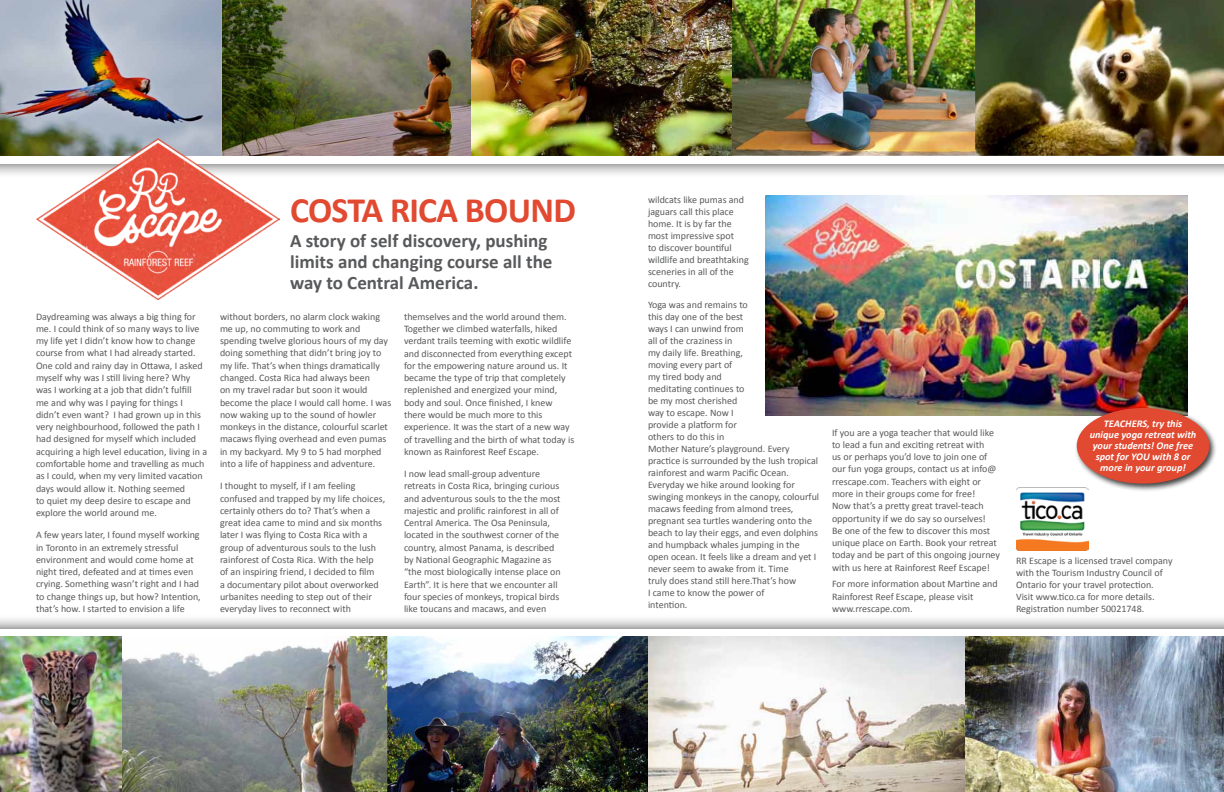
<style>
.page{position:relative;width:1224px;height:792px;background:#fff}
.page>*{position:absolute;margin:0;border:0;box-sizing:border-box;transform-origin:0 0}
.t1{font:700 35.8px "Calibri";letter-spacing:-.02em;color:#e14931}
.t2{font:700 19px/21px "Calibri";color:#58595b}
.t3{font:italic 700 10.3px/11.2px "Calibri";color:#fff;text-align:center}
.t4{font:10px/12.3px "Calibri";color:#58595b}
</style>
<div class="page">
<div style="left:0;top:0;width:1224px;height:178px;background:#000;opacity:.75"></div>
<div style="left:0;top:0;width:1224px;height:163px;background:#fff"></div>
<div style="left:0;top:614px;width:1224px;height:178px;background:#000;opacity:.75"></div>
<div style="left:0;top:629px;width:1224px;height:163px;background:#fff"></div>
<img style="left:732px;top:0;width:243px;height:156px">
<img style="left:222px;top:0;width:249px;height:156px">
<img style="left:975px;top:0;width:249px;height:156px">
<img style="left:121px;top:636px;width:266px;height:156px">
<img style="left:648px;top:636px;width:576px;height:156px">
<img style="left:0;top:0;width:222px;height:156px">
<img style="left:471px;top:0;width:261px;height:156px">
<img style="left:0;top:636px;width:121px;height:156px">
<img style="left:1016px;top:488px;width:72px;height:63px">
<img style="left:387px;top:636px;width:261px;height:156px">
<img style="left:36px;top:138px;width:244px;height:162px">
<img style="left:765px;top:195px;width:423px;height:220px">
<div style="left:1074px;top:405px;width:143px;height:87px;background:#000;opacity:.75"></div>
<div style="left:1077px;top:408px;width:132px;height:76px;background:#e14931;border-radius:50%"></div>
<p class="t4" style="left:36px;top:310px;width:173px">Daydreaming was always a big thing for me. I could think of so many ways to live my life yet I didn’t know how to change course from what I had already started.<br>One cold and rainy day in Ottawa, I asked myself why was I still living here? Why was I working at a job that didn’t fulfill<br>me and why was I paying for things I didn’t even want? I had grown up in this very neighbourhood, followed the path I had designed for myself which included acquiring a high level education, living in a comfortable home and travelling as much as I could, when my very limited vacation days would allow it. Nothing seemed<br>to quiet my deep desire to escape and explore the world around me.</p>
<p class="t4" style="left:36px;top:528px;width:166px">A few years later, I found myself working in Toronto in an extremely stressful environment and would come home at night tired, defeated and at times even crying. Something wasn’t right and I had to change things up, but how? Intention, that’s how. I started to envision a life</p>
<h1 class="t1" style="left:290px;top:188px;width:287px">COSTA RICA BOUND</h1>
<p class="t4" style="left:648px;top:193px;width:102px;line-height:12px">wildcats like pumas and jaguars call this place home. It is by far the most impressive spot<br>to discover bountiful wildlife and breathtaking sceneries in all of the country.</p>
<p class="t4" style="left:648px;top:299px;width:173px;line-height:12px">Yoga was and remains to<br>this day one of the best<br>ways I can unwind from<br>all of the craziness in<br>my daily life. Breathing,<br>moving every part of<br>my tired body and<br>meditating continues to<br>be my most cherished<br>way to escape. Now I<br>provide a platform for<br>others to do this in<br>Mother Nature’s playground. Every practice is surrounded by the lush tropical rainforest and warm Pacific Ocean.<br>Everyday we hike around looking for swinging monkeys in the canopy, colourful macaws feeding from almond trees, pregnant sea turtles wandering onto the beach to lay their eggs, and even dolphins and humpback whales jumping in the open ocean. It feels like a dream and yet I never seem to awake from it. Time<br>truly does stand still here.That’s how<br>I came to know the power of<br>intention.</p>
<h2 class="t2" style="left:290px;top:229px;width:264px">A story of self discovery, pushing limits and changing course all the way to Central America.</h2>
<p class="t4" style="left:220px;top:310px;width:173px">without borders, no alarm clock waking me up, no commuting to work and spending twelve glorious hours of my day doing something that didn’t bring joy to my life. That’s when things dramatically changed. Costa Rica had always been<br>on my travel radar but soon it would become the place I would call home. I was now waking up to the sound of howler monkeys in the distance, colourful scarlet macaws flying overhead and even pumas in my backyard. My 9 to 5 had morphed into a life of happiness and adventure.</p>
<p class="t4" style="left:220px;top:479px;width:167px">I thought to myself, if I am feeling confused and trapped by my life choices, certainly others do to? That’s when a great idea came to mind and six months later I was flying to Costa Rica with a group of adventurous souls to the lush rainforest of Costa Rica. With the help<br>of an inspiring friend, I decided to film<br>a documentary pilot about overworked urbanites needing to step out of their everyday lives to reconnect with</p>
<p class="t4" style="left:404px;top:310px;width:172px">themselves and the world around them.<br>Together we climbed waterfalls, hiked verdant trails teeming with exotic wildlife and disconnected from everything except for the empowering nature around us. It became the type of trip that completely replenished and energized your mind, body and soul. Once finished, I knew there would be much more to this experience. It was the start of a new way of travelling and the birth of what today is known as Rainforest Reef Escape.</p>
<p class="t4" style="left:404px;top:467px;width:158px">I now lead small-group adventure retreats in Costa Rica, bringing curious and adventurous souls to the the most majestic and prolific rainforest in all of Central America. The Osa Peninsula, located in the southwest corner of the country, almost Panama, is described by National Geographic Magazine as “the most biologically intense place on Earth”. It is here that we encounter all four species of monkeys, tropical birds like toucans and macaws, and even</p>
<p class="t4" style="left:832px;top:426px;width:170px">If you are a yoga teacher that would like to lead a fun and exciting retreat with<br>us or perhaps you’d love to join one of our fun yoga groups, contact us at info@ rrescape.com. Teachers with eight or more in their groups come for free!<br>Now that’s a pretty great travel-teach opportunity if we do say so ourselves!<br>Be one of the few to discover this most unique place on Earth. Book your retreat today and be part of this ongoing journey with us here at Rainforest Reef Escape!</p>
<p class="t4" style="left:832px;top:578px;width:167px">For more information about Martine and<br>Rainforest Reef Escape, please visit www.rrescape.com.</p>
<p class="t3" style="left:1090px;top:417px;width:108px">TEACHERS, try this unique yoga retreat with your students! One free spot for YOU with 8 or more in your group!</p>
<p class="t4" style="left:1016px;top:554px;width:158px;line-height:12px">RR Escape is a licensed travel company with the Tourism Industry Council of Ontario for your travel protection.<br>Visit www.tico.ca for more details.<br>Registration number 50021748.</p>
</div>
